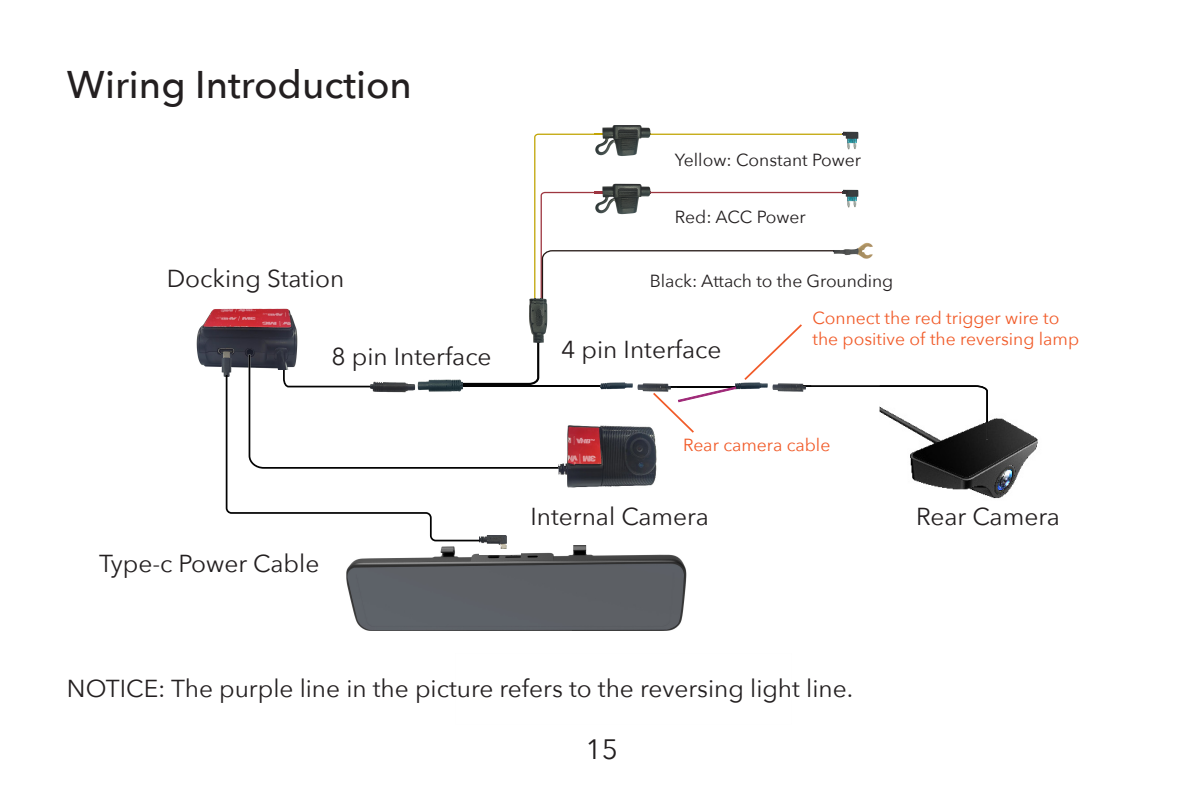
<style>
.page{position:relative;width:1191px;height:794px;background:#fff}
.page>*{position:absolute;margin:0;border:0;box-sizing:border-box;transform-origin:0 0}
.大标题{font:500 38.5px "Avenir Next";color:#231f20}
.t1{font:28px "Avenir Next";color:#231f20}
.正文_间距7{font:24.5px "Avenir Next";color:#231f20}
.正文{font:24.5px "Avenir Next";color:#231f20}
.表格里的小字1{font:17.5px/21px "Avenir Next";color:#f15b29}
.表格里的小字1-2{font:17.5px "Avenir Next";letter-spacing:-.005em;color:#231f20}
</style>
<div class="page">
<svg style="left:534px;top:134px;width:309px;height:58px"></svg>
<img style="left:346px;top:545px;width:340px;height:86px">
<img style="left:196px;top:308px;width:53px;height:62px">
<img style="left:558px;top:469px;width:99px;height:19px">
<svg style="left:221px;top:370px;width:10px;height:6px"></svg>
<img style="left:221px;top:352px;width:10px;height:18px">
<img style="left:479px;top:535px;width:41px;height:20px">
<svg style="left:226px;top:375px;width:253px;height:166px"></svg>
<img style="left:911px;top:418px;width:127px;height:81px">
<img style="left:843px;top:189px;width:15px;height:3px">
<img style="left:843px;top:131px;width:15px;height:19px">
<img style="left:594px;top:183px;width:57px;height:9px">
<img style="left:594px;top:125px;width:57px;height:32px">
<img style="left:594px;top:134px;width:57px;height:1px">
<svg style="left:249px;top:192px;width:739px;height:277px"></svg>
<p class="大标题" style="left:67px;top:51px;width:346px">Wiring Introduction</p>
<p class="表格里的小字1-2" style="left:675px;top:145px;width:188px">Yellow: Constant Power</p>
<p class="表格里的小字1-2" style="left:675px;top:202px;width:132px">Red: ACC Power</p>
<p class="正文_间距7" style="left:167px;top:258px;width:179px">Docking Station</p>
<p class="表格里的小字1-2" style="left:650px;top:266px;width:245px">Black: Attach to the Grounding</p>
<p class="正文_间距7" style="left:331px;top:335px;width:162px">8 pin Interface</p>
<p class="正文_间距7" style="left:561px;top:329px;width:162px">4 pin Interface</p>
<p class="表格里的小字1" style="left:812px;top:307px;width:268px">Connect the red trigger wire to the positive of the reversing lamp</p>
<p class="表格里的小字1" style="left:683px;top:433px;width:149px">Rear camera cable</p>
<p class="正文_间距7" style="left:99px;top:543px;width:222px">Type-c Power Cable</p>
<p class="正文_间距7" style="left:530px;top:495px;width:180px">Internal Camera</p>
<p class="正文_间距7" style="left:916px;top:495px;width:145px">Rear Camera</p>
<p class="正文" style="left:67px;top:667px;width:787px">NOTICE: The purple line in the picture refers to the reversing light line.</p>
<p class="t1" style="left:585px;top:725px;width:34px">15</p>
</div>
